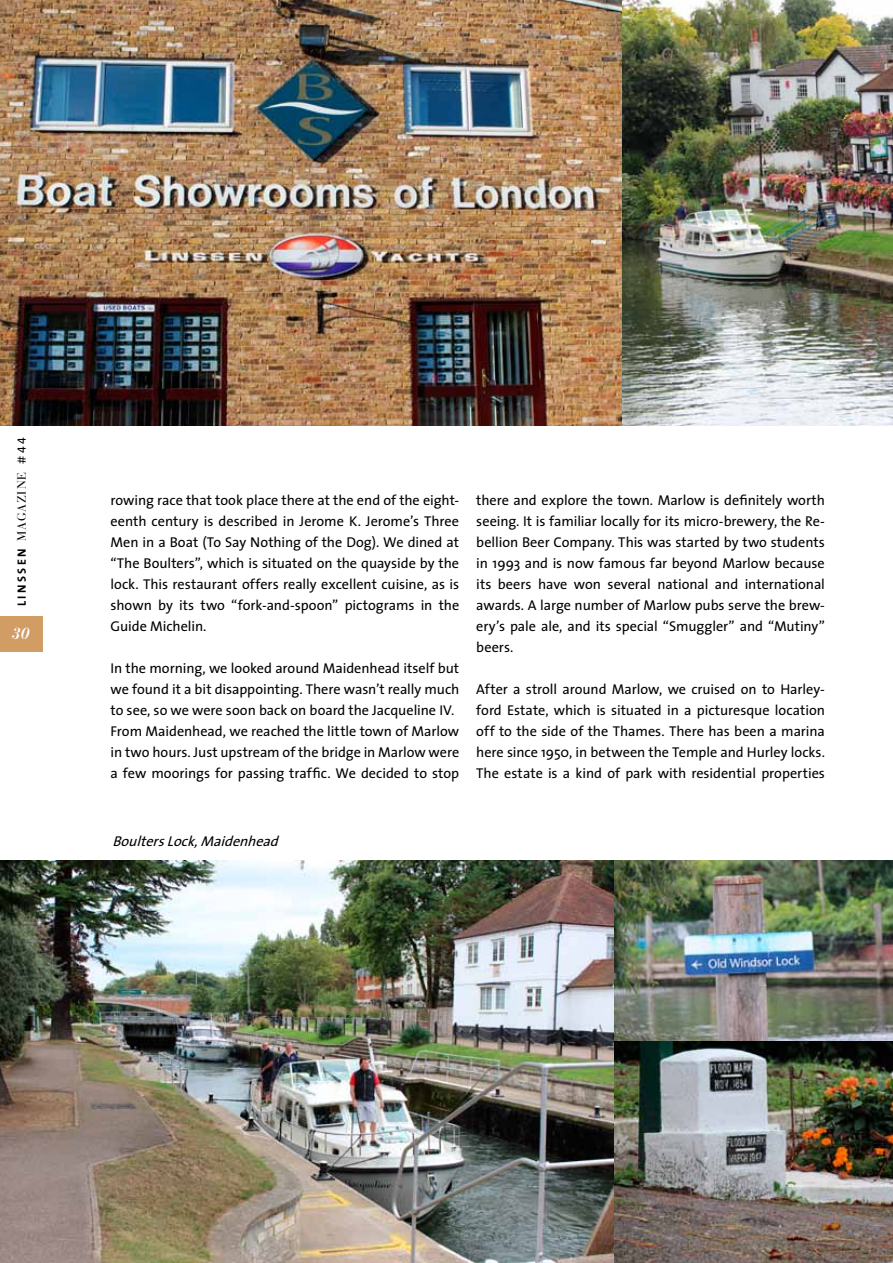
<style>
.page{position:relative;width:893px;height:1263px;background:#fff}
.page>*{position:absolute;margin:0;border:0;box-sizing:border-box;transform-origin:0 0}
.t1{font:italic 700 16.05px "Bauer Bodoni";color:#fff}
.t2{font:14.25px/21px "The Sans";color:#000;text-align:justify}
.t3{font:italic 14.25px "The Sans";color:#000}
.t4{font:12px "Bauer Bodoni";letter-spacing:.085em;color:#000}
.s1{font-family:"The Sans";font-weight:700}
.s2{font-family:"The Sans"}
.s3{font-family:"The Sans Expert"}
</style>
<div class="page">
<img style="left:0;top:0;width:622px;height:425px">
<img style="left:622px;top:0;width:271px;height:425px">
<img style="left:0;top:860px;width:614px;height:403px">
<img style="left:614px;top:860px;width:279px;height:182px">
<img style="left:614px;top:1042px;width:279px;height:221px">
<div style="left:0;top:616px;width:43px;height:36px;background:#d19d65"></div>
<p class="t4" style="left:15px;top:606px;width:170px;rotate:-90deg"><span class="s1">linssen</span> magazine <span class="s2">#</span><span class="s3">44</span></p>
<p class="t1" style="left:12px;top:623px;width:20px">30</p>
<p class="t2" style="left:111px;top:489px;width:350px">rowing race that took place there at the end of the eight&shy;eenth century is described in Jerome K. Jerome’s Three Men in a Boat (To Say N othing of the Dog). We dined at “The Boulters”, which is situated on the quayside by the lock. This restaurant offers really excellent cuisine, as is shown by its two “fork-and-spoon” pictograms in the Guide Michelin.</p>
<p class="t2" style="left:111px;top:657px;width:350px;text-align:left">I n the morning, we looked around Maidenhead itself but we found it a bit disappointing. There wasn’t really much to see, so we were soon back on board the Jacqueline IV.<br>From Maidenhead, we reached the little town of Marlow in two hours. Just upstream of the bridge in Marlow were a few moorings for passing traffic. We decided to stop</p>
<p class="t2" style="left:476px;top:489px;width:350px">there and explore the town. Marlow is definitely worth seeing. It is familiar locally for its micro-brewery, the Re&shy;bellion Beer Company. This was started by two students in 1993 and is now famous far beyond Marlow because its beers have won several national and international awards. A large number of Marlow pubs serve the brew&shy;ery’s pale ale, and its special “Smuggler” and “Mutiny” beers.</p>
<p class="t2" style="left:476px;top:678px;width:350px">After a stroll around Marlow, we cruised on to Harley&shy;ford Estate, which is situated in a picturesque location off to the side of the Thames. There has been a marina here since 1950, in between the Temple and H urley locks.<br>The estate is a kind of park with residential properties</p>
<p class="t3" style="left:112px;top:832px;width:172px">BoultersLock,Maidenhead</p>
</div>
